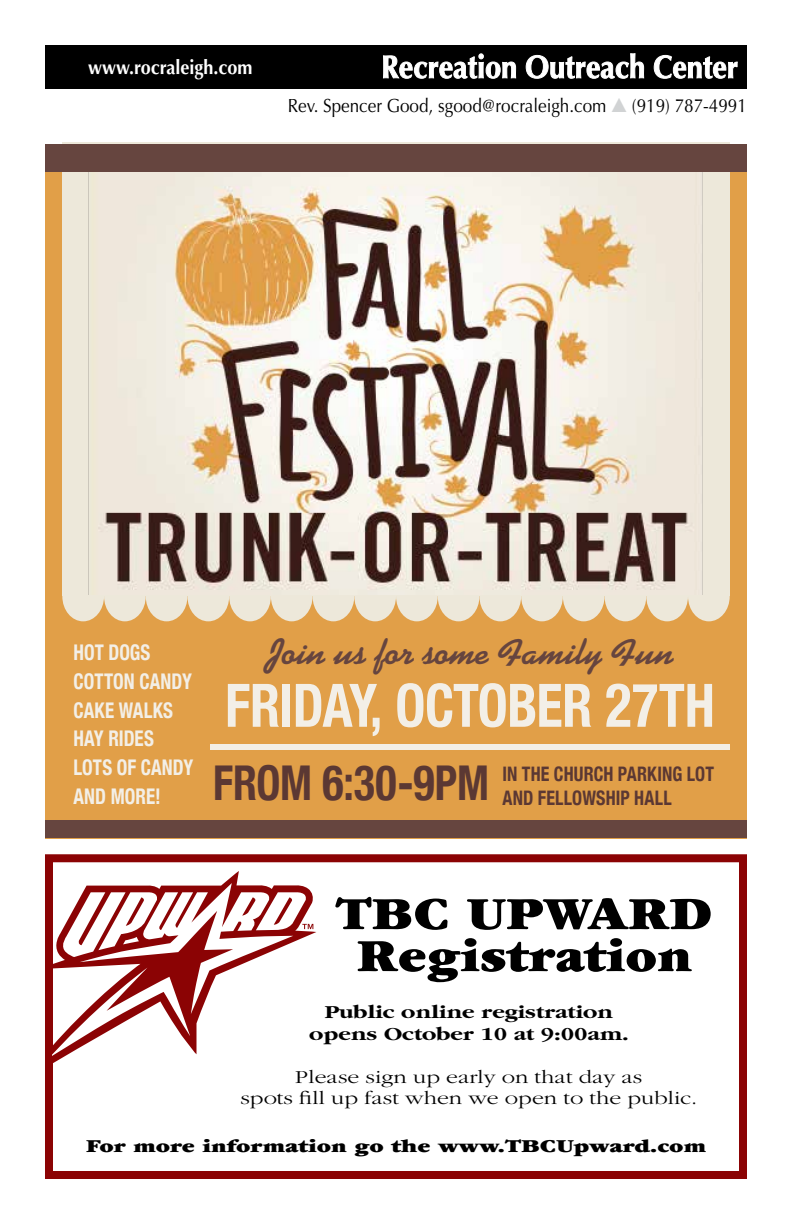
<style>
.page{position:relative;width:792px;height:1224px;background:#fff}
.page>*{position:absolute;margin:0;border:0;box-sizing:border-box;transform-origin:0 0}
.t1{font:700 condensed 60px "Helvetica Neue";letter-spacing:-.01em;color:#f3efe7;scale:.9 1}
.t2{font:900 48px/42px "Garamond";color:#000;text-align:center;scale:1.1 1}
.t3{font:700 condensed 48px "Helvetica Neue";letter-spacing:-.005em;color:#5b3833;scale:.9 1}
.t4{font:700 36px "Kaufmann";color:#66453f;scale:1.05 1}
.t5{font:700 condensed 21.6px/28.8px "Helvetica Neue";letter-spacing:.005em;color:#f3efe7;scale:.88 1}
.t6{font:700 condensed 20px/24px "Helvetica Neue";letter-spacing:.01em;color:#5b3833;scale:.9 1}
.t7{font:700 20px "Optima";color:#fff;scale:.9 1}
.t8{font:300 19px/21px "Garamond";color:#000;text-align:center;scale:1.25 1}
.t9{font:19px "Optima";color:#000;scale:.9 1}
.t10{font:700 19px/22px "Garamond";color:#000;text-align:center;scale:1.25 1}
.t11{font:900 19px "Garamond";color:#000;scale:1.25 1}
.s1{color:#d1d3d4}
.s2{font-size:58px}
.s3{font-size:61px}
.s4{font-size:49px}
</style>
<div class="page">
<div style="left:45px;top:45px;width:702px;height:43px;background:#000"></div>
<svg style="left:383px;top:53px;width:133px;height:26px"></svg>
<svg style="left:526px;top:53px;width:118px;height:26px"></svg>
<svg style="left:654px;top:55px;width:84px;height:24px"></svg>
<div style="left:45px;top:854px;width:702px;height:325px;border:8px solid #8b0304"></div>
<svg style="left:53px;top:871px;width:263px;height:208px"></svg>
<svg style="left:307px;top:924px;width:6px;height:5px"></svg>
<svg style="left:53px;top:883px;width:254px;height:175px"></svg>
<div style="left:45px;top:144px;width:702px;height:694px;background:#e19f48"></div>
<div style="left:62px;top:143px;width:668px;height:453px;background:#ede8da"></div>
<div style="left:62px;top:571px;width:42px;height:50px;background:#ede8da;border-radius:50%"></div>
<div style="left:104px;top:571px;width:42px;height:50px;background:#ede8da;border-radius:50%"></div>
<div style="left:146px;top:571px;width:41px;height:50px;background:#ede8da;border-radius:50%"></div>
<div style="left:187px;top:571px;width:42px;height:50px;background:#ede8da;border-radius:50%"></div>
<div style="left:229px;top:571px;width:42px;height:50px;background:#ede8da;border-radius:50%"></div>
<div style="left:271px;top:571px;width:42px;height:50px;background:#ede8da;border-radius:50%"></div>
<div style="left:313px;top:571px;width:41px;height:50px;background:#ede8da;border-radius:50%"></div>
<div style="left:354px;top:571px;width:42px;height:50px;background:#ede8da;border-radius:50%"></div>
<div style="left:396px;top:571px;width:42px;height:50px;background:#ede8da;border-radius:50%"></div>
<div style="left:438px;top:571px;width:41px;height:50px;background:#ede8da;border-radius:50%"></div>
<div style="left:479px;top:571px;width:42px;height:50px;background:#ede8da;border-radius:50%"></div>
<div style="left:521px;top:571px;width:42px;height:50px;background:#ede8da;border-radius:50%"></div>
<div style="left:563px;top:571px;width:42px;height:50px;background:#ede8da;border-radius:50%"></div>
<div style="left:605px;top:571px;width:41px;height:50px;background:#ede8da;border-radius:50%"></div>
<div style="left:646px;top:571px;width:42px;height:50px;background:#ede8da;border-radius:50%"></div>
<div style="left:688px;top:571px;width:42px;height:50px;background:#ede8da;border-radius:50%"></div>
<img style="left:79px;top:171px;width:630px;height:424px">
<div style="left:45px;top:144px;width:702px;height:27px;background:#66453f"></div>
<div style="left:45px;top:821px;width:702px;height:17px;background:#66453f"></div>
<div style="left:210px;top:744px;width:520px;height:6px;background:#f3efe7"></div>
<p class="t7" style="left:88px;top:55px;width:184px">www.rocraleigh.com</p>
<p class="t9" style="left:288px;top:95px;width:512px">Rev. Spencer Good, sgood@rocraleigh.com <span class="s1">▲</span> (919) 787-4991</p>
<p class="t5" style="left:73px;top:637px;width:138px">HOT DOGS<br>COTTON CANDY<br>CAKE WALKS<br>HAY RIDES<br>LOTS OF CANDY<br>AND MORE!</p>
<h3 class="t4" style="left:266px;top:630px;width:390px">Join us for some Family Fun</h3>
<h1 class="t1" style="left:225px;top:656px;width:546px">FRIDAY<span class="s2">,</span> OCTOBER <span class="s3">27</span>TH</h1>
<h2 class="t3" style="left:213px;top:743px;width:308px">FROM <span class="s4">6:30-9</span>PM</h2>
<p class="t6" style="left:503px;top:760px;width:237px">IN THE CHURCH PARKING LOT<br>AND FELLOWSHIP HALL</p>
<h2 class="t2" style="left:336px;top:893px;width:344px">TBC UPWARD<br>Registration</h2>
<p class="t10" style="left:309px;top:1001px;width:257px">Public online registration opens October 10 at 9:00am.</p>
<p class="t8" style="left:240px;top:1067px;width:367px">Please sign up early on that day as<br>spots fill up fast when we open to the public.</p>
<p class="t11" style="left:86px;top:1136px;width:498px">For more information go the www.TBCUpward.com</p>
</div>
